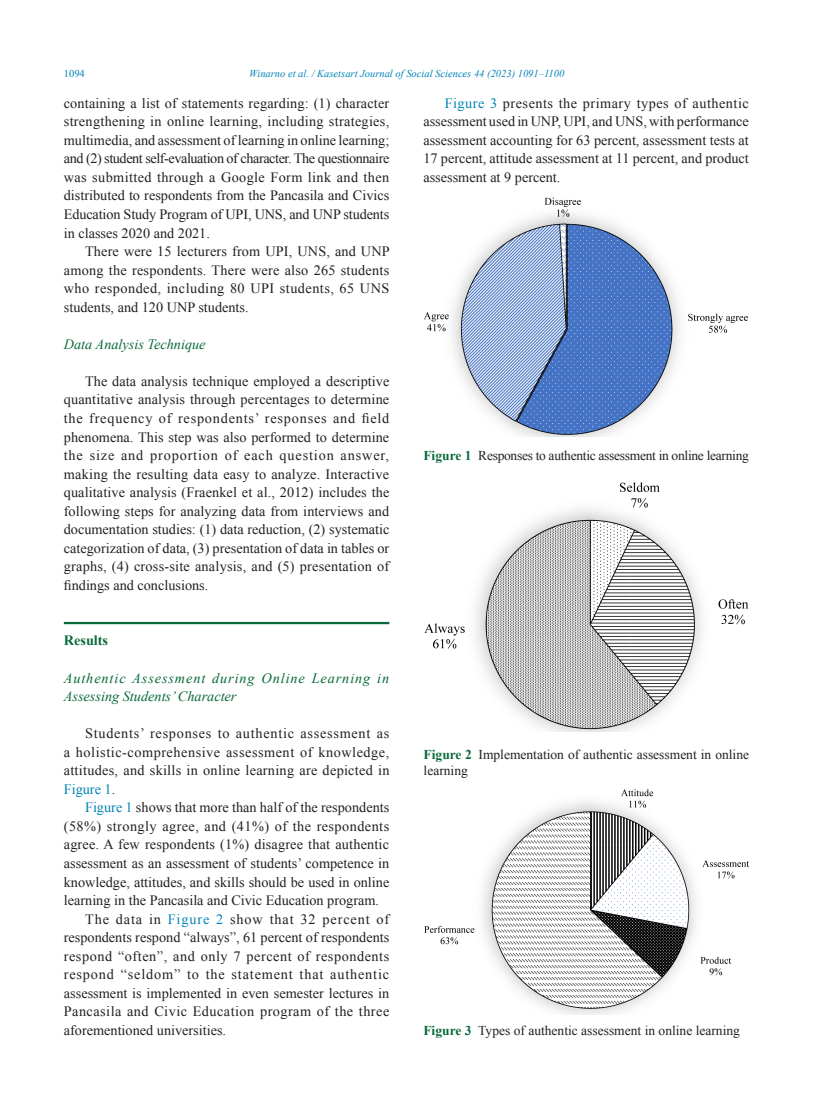
<style>
.page{position:relative;width:817px;height:1115px;background:#fff}
.page>*{position:absolute;margin:0;border:0;box-sizing:border-box;transform-origin:0 0}
._2_Text_E_9_5{font:14.25px/18.6px "Times New Roman";color:#231f20;text-align:justify}
._2_Sub_2_E{font:italic 14.25px/18.6px "Times New Roman";letter-spacing:.065em;color:#096939}
._2_Sub_2_E-2{font:italic 14.25px "Times New Roman";color:#096939}
._2_Sub_1_E{font:700 14.25px "Times New Roman";color:#096939}
._3_fig_3{font:13.5px/16.2px "Times New Roman";color:#231f20}
._3_fig_3-2{font:13.5px "Times New Roman";letter-spacing:-.02em;color:#231f20}
.t1{font:italic 10.5px "Times New Roman";color:#0083b6}
.t2{font:10.5px "Times New Roman";color:#0083b6}
.s1{color:#0083b6}
.s2{font-weight:700;color:#096939}
</style>
<div class="page">
<hr style="left:64px;top:621px;width:325px;height:3px;background:#096939">
<img style="left:424px;top:197px;width:324px;height:239px">
<img style="left:424px;top:482px;width:325px;height:249px">
<img style="left:424px;top:789px;width:325px;height:225px">
<p class="t2" style="left:64px;top:66px;width:22px">1094</p>
<p class="t1" style="left:249px;top:66px;width:316px">Winarno et al. / Kasetsart Journal of Social Sciences 44 (2023) 1091–1100</p>
<p class="_2_Text_E_9_5" style="left:64px;top:93px;width:327px">containing a list of statements regarding: (1) character strengthening in online learning, including strategies, multimedia, and assessment of learning in online learning; and (2) student self-evaluation of character. The questionnaire was submitted through a Google Form link and then distributed to respondents from the Pancasila and Civics Education Study Program of UPI, UNS, and UNP students in classes 2020 and 2021.</p>
<p class="_2_Text_E_9_5" style="left:64px;top:241px;width:327px;text-indent:21px">There were 15 lecturers from UPI, UNS, and UNP among the respondents. There were also 265 students who responded, including 80 UPI students, 65 UNS students, and 120 UNP students.</p>
<p class="_2_Sub_2_E-2" style="left:64px;top:334px;width:143px">Data Analysis Technique</p>
<p class="_2_Text_E_9_5" style="left:64px;top:371px;width:327px;text-indent:21px">The data analysis technique employed a descriptive quantitative analysis through percentages to determine the frequency of respondents’ responses and field phenomena. This step was also performed to determine the size and proportion of each question answer, making the resulting data easy to analyze. Interactive qualitative analysis (Fraenkel et al., 2012) includes the following steps for analyzing data from interviews and documentation studies: (1) data reduction, (2) systematic categorization of data, (3) presentation of data in tables or graphs, (4) cross-site analysis, and (5) presentation of findings and conclusions.</p>
<p class="_2_Text_E_9_5" style="left:423px;top:93px;width:327px;text-indent:21px"><span class="s1">Figure 3</span> presents the primary types of authentic assessment used in UNP, UPI, and UNS, with performance assessment accounting for 63 percent, assessment tests at 17 percent, attitude assessment at 11 percent, and product assessment at 9 percent.</p>
<p class="_3_fig_3-2" style="left:423px;top:446px;width:327px"><span class="s2">Figure 1</span> Responses to authentic assessment in online learning</p>
<p class="_2_Sub_1_E" style="left:64px;top:630px;width:46px">Results</p>
<p class="_2_Sub_2_E" style="left:64px;top:668px;width:327px">Authentic Assessment during Online Learning in<br>Assessing Students’ Character</p>
<p class="_2_Text_E_9_5" style="left:64px;top:723px;width:327px;text-indent:21px">Students’ responses to authentic assessment as a holistic-comprehensive assessment of knowledge, attitudes, and skills in online learning are depicted in <span class="s1">Figure 1</span>.</p>
<p class="_2_Text_E_9_5" style="left:64px;top:797px;width:327px;text-indent:21px"><span class="s1">Figure 1</span> shows that more than half of the respondents (58%) strongly agree, and (41%) of the respondents agree. A few respondents (1%) disagree that authentic assessment as an assessment of students’ competence in knowledge, attitudes, and skills should be used in online learning in the Pancasila and Civic Education program.</p>
<p class="_2_Text_E_9_5" style="left:64px;top:908px;width:327px;text-indent:21px">The data in <span class="s1">Figure 2</span> show that 32 percent of respondents respond “always”, 61 percent of respondents respond “often”, and only 7 percent of respondents respond “seldom” to the statement that authentic assessment is implemented in even semester lectures in Pancasila and Civic Education program of the three aforementioned universities.</p>
<p class="_3_fig_3" style="left:423px;top:745px;width:327px"><span class="s2">Figure 2</span> Implementation of authentic assessment in online learning</p>
<p class="_3_fig_3" style="left:423px;top:1021px;width:318px"><span class="s2">Figure 3</span> Types of authentic assessment in online learning</p>
</div>
